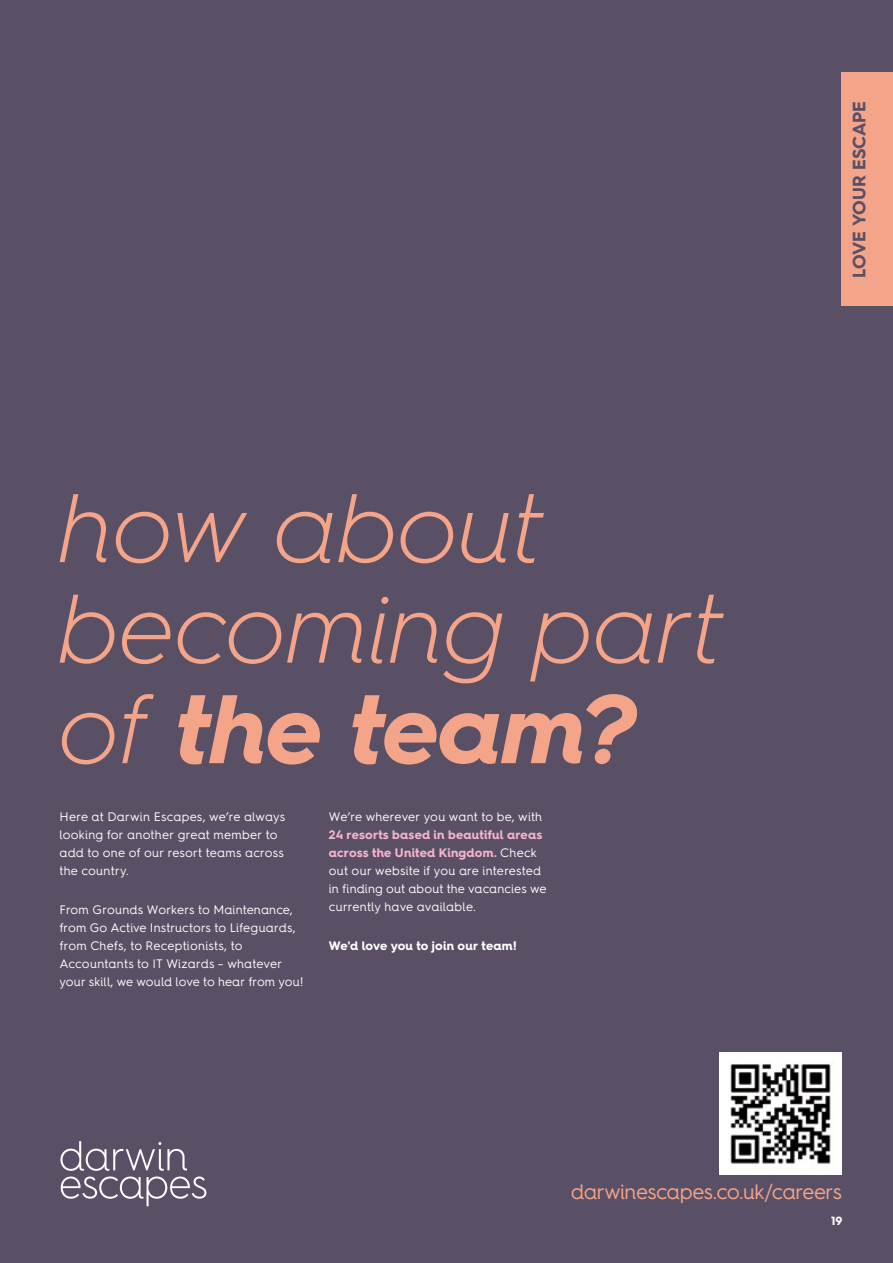
<style>
.page{position:relative;width:893px;height:1263px;background:#5a5065}
.page>*{position:absolute;margin:0;border:0;box-sizing:border-box;transform-origin:0 0}
.t1{font:italic 300 97.5px/100.5px "Hurme Geometric Sans 4";letter-spacing:-.02em;color:#f3a489}
.t2{font:21px "Hurme Geometric Sans 4";letter-spacing:-.03em;color:#f3a489}
.t3{font:700 18px "Hurme Geometric Sans 4";letter-spacing:-.005em;color:#5a5065}
.t4{font:12.3px/18px "Hurme Geometric Sans 4";letter-spacing:.01em;color:#fff}
.t5{font:700 12.3px "Hurme Geometric Sans 4";letter-spacing:.015em;color:#fff}
.t6{font:700 12px "Hurme Geometric Sans 4";color:#fff}
.s1{font-weight:700}
.s2{font-weight:700;color:#f5b4ce}
</style>
<div class="page">
<svg style="left:60px;top:1141px;width:146px;height:65px"></svg>
<div style="left:842px;top:72px;width:51px;height:234px;background:#f3a489"></div>
<img style="left:720px;top:1053px;width:122px;height:122px">
<h3 class="t3" style="left:847px;top:278px;width:178px;rotate:-90deg">LOVE YOUR ESCAPE</h3>
<h1 class="t1" style="left:59px;top:476px;width:667px">how about becoming part of <span class="s1">the team?</span></h1>
<p class="t4" style="left:60px;top:807px;width:227px">Here at Darwin Escapes, we’re always looking for another great member to add to one of our resort teams across the country.</p>
<p class="t4" style="left:60px;top:901px;width:245px">From Grounds Workers to Maintenance, from Go Active Instructors to Lifeguards, from Chefs, to Receptionists, to Accountants to IT Wizards – whatever your skill, we would love to hear from you!</p>
<p class="t4" style="left:329px;top:807px;width:215px">We’re wherever you want to be, with</p>
<p class="t4" style="left:329px;top:825px;width:219px"><span class="s2">24 resorts based in beautiful areas across the United Kingdom.</span> Check out our website if you are interested in finding out about the vacancies we currently have available.</p>
<p class="t5" style="left:329px;top:937px;width:189px">We'd love you to join our team!</p>
<h2 class="t2" style="left:571px;top:1177px;width:273px">darwinescapes.co.uk/careers</h2>
<p class="t6" style="left:831px;top:1212px;width:13px">19</p>
</div>
